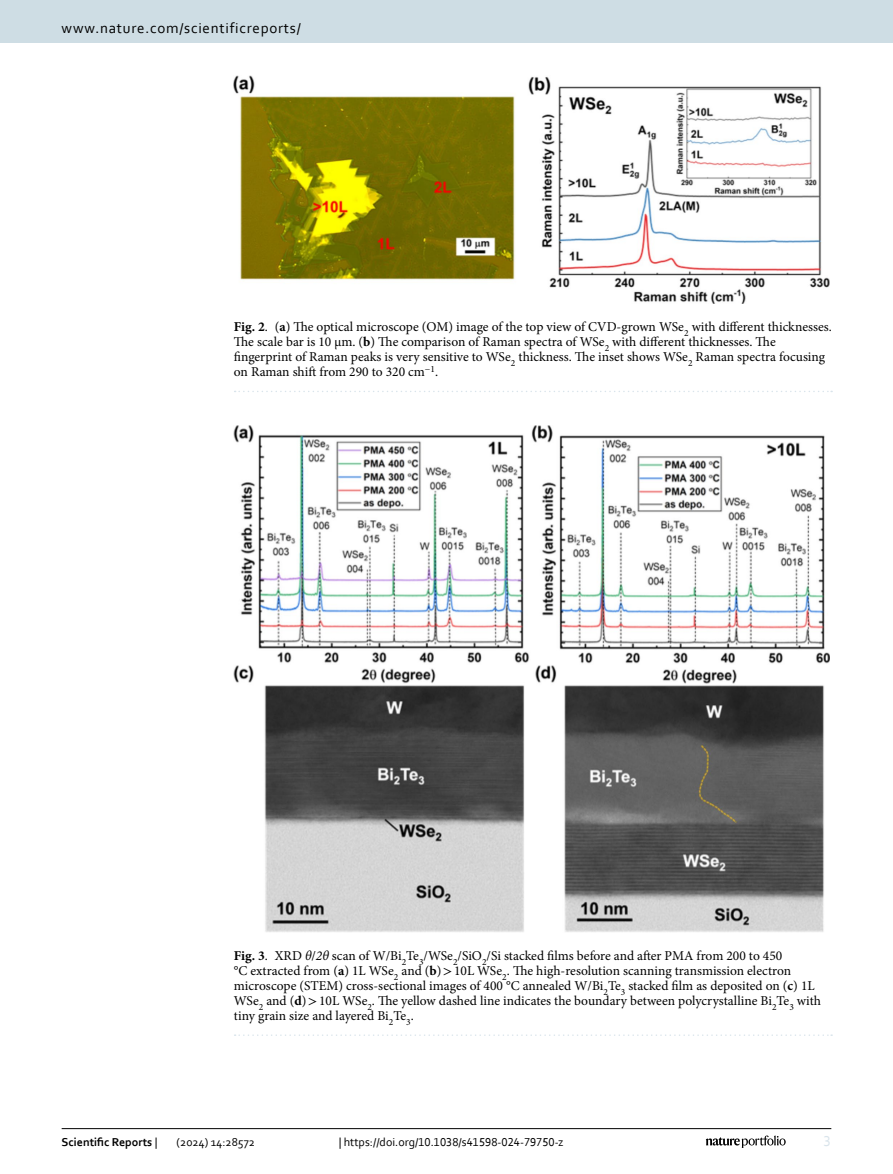
<style>
.page{position:relative;width:893px;height:1174px;background:#fff}
.page>*{position:absolute;margin:0;border:0;box-sizing:border-box;transform-origin:0 0}
.t1{font:15px "Corbel";letter-spacing:.05em;color:#000}
.t2{font:15px "Corbel";color:#d9e4eb}
.Figure_Caption{font:13.5px/15px "Minion Pro";color:#000}
.t3{font:12px "Corbel";color:#000}
.t4{font:700 12px "Corbel";color:#000}
.s1{font-weight:700}
.s2{font-style:italic}
.s3{font-family:"STIX"}
.s4{font-weight:400}
</style>
<div class="page">
<img style="left:234px;top:426px;width:595px;height:506px">
<svg style="left:235px;top:1034px;width:597px;height:2px"></svg>
<img style="left:234px;top:76px;width:595px;height:227px">
<svg style="left:235px;top:391px;width:597px;height:1px"></svg>
<hr style="left:62px;top:1128px;width:769px;height:1px;background:#000">
<svg style="left:706px;top:1135px;width:80px;height:12px"></svg>
<div style="left:0;top:0;width:893px;height:43px;background:#cedde4"></div>
<p class="t1" style="left:62px;top:18px;width:241px">www.nature.com/scientificreports/</p>
<p class="Figure_Caption" style="left:234px;top:319px;width:599px"><span class="s1">Fig. 2</span>. (<span class="s1">a</span>) The optical microscope (OM) image of the top view of CVD-grown WSe<sub>2</sub> with different thicknesses.<br>The scale bar is 10 μm. (<span class="s1">b</span>) The comparison of Raman spectra of WSe<sub>2</sub> with different thicknesses. The fingerprint of Raman peaks is very sensitive to WSe<sub>2</sub> thickness. The inset shows WSe<sub>2</sub> Raman spectra focusing on Raman shift from 290 to 320 cm<sup>−1</sup>.</p>
<p class="Figure_Caption" style="left:234px;top:948px;width:589px"><span class="s1">Fig. 3</span>. XRD <span class="s2">θ</span>/<span class="s2">2θ</span> scan of W/Bi<sub>2</sub>Te<sub>3</sub>/WSe<sub>2</sub>/SiO<sub>2</sub>/Si stacked films before and after PMA from 200 to 450<br>°C extracted from (<span class="s1">a</span>) 1L WSe<sub>2</sub> and (<span class="s1">b</span>)<span class="s3">&gt;</span>10L WSe<sub>2</sub>. The high-resolution scanning transmission electron microscope (STEM) cross-sectional images of 400 °C annealed W/Bi<sub>2</sub>Te<sub>3</sub> stacked film as deposited on (<span class="s1">c</span>) 1L WSe<sub>2</sub> and (<span class="s1">d</span>)<span class="s3">&gt;</span>10L WSe<sub>2</sub>. The yellow dashed line indicates the boundary between polycrystalline Bi<sub>2</sub>Te<sub>3</sub> with tiny grain size and layered Bi<sub>2</sub>Te<sub>3</sub>.</p>
<p class="t4" style="left:62px;top:1134px;width:97px">Scientific Reports <span class="s4">|</span></p>
<p class="t3" style="left:177px;top:1134px;width:80px">(2024) 14:28572</p>
<p class="t3" style="left:339px;top:1134px;width:226px">| https://doi.org/10.1038/s41598-024-79750-z</p>
<p class="t2" style="left:824px;top:1132px;width:9px">3</p>
</div>
